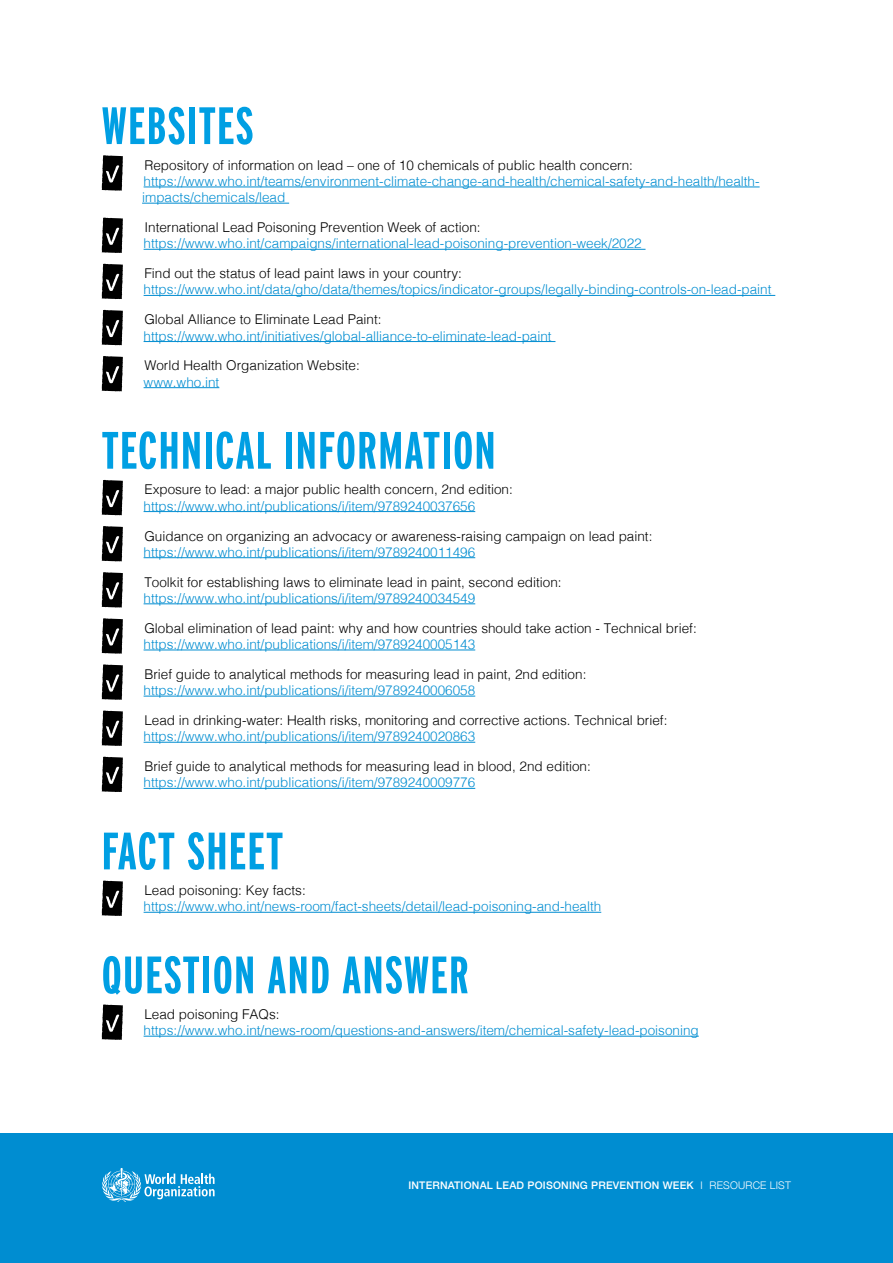
<style>
.page{position:relative;width:893px;height:1263px;background:#fff}
.page>*{position:absolute;margin:0;border:0;box-sizing:border-box;transform-origin:0 0}
.t1{font:700 52.5px "Interstate Compressed";letter-spacing:.02em;color:#009fe3}
.t2{font:300 13.5px/16.2px "Helvetica";color:#008dd1}
.t3{font:300 13.5px "Helvetica";color:#000}
.t4{font:500 10.5px "Helvetica Neue";letter-spacing:.02em;color:#fff}
.s1{font-family:"Helvetica";font-weight:300}
.s2{font-weight:300}
</style>
<div class="page">
<div style="left:0;top:1133px;width:893px;height:130px;background:#008dd1"></div>
<svg style="left:102px;top:1168px;width:113px;height:34px"></svg>
<hr style="left:144px;top:187px;width:616px;height:1px;background:#008dd1">
<hr style="left:142px;top:203px;width:147px;height:1px;background:#008dd1">
<hr style="left:144px;top:249px;width:501px;height:1px;background:#008dd1">
<hr style="left:144px;top:295px;width:631px;height:1px;background:#008dd1">
<hr style="left:144px;top:341px;width:411px;height:1px;background:#008dd1">
<hr style="left:144px;top:387px;width:75px;height:1px;background:#008dd1">
<hr style="left:144px;top:511px;width:331px;height:1px;background:#008dd1">
<hr style="left:144px;top:557px;width:331px;height:1px;background:#008dd1">
<hr style="left:144px;top:603px;width:331px;height:1px;background:#008dd1">
<hr style="left:144px;top:650px;width:331px;height:1px;background:#008dd1">
<hr style="left:144px;top:696px;width:331px;height:1px;background:#008dd1">
<hr style="left:144px;top:742px;width:331px;height:1px;background:#008dd1">
<hr style="left:144px;top:788px;width:331px;height:1px;background:#008dd1">
<hr style="left:144px;top:912px;width:457px;height:1px;background:#008dd1">
<hr style="left:144px;top:1036px;width:555px;height:1px;background:#008dd1">
<svg style="left:102px;top:155px;width:21px;height:36px"></svg>
<svg style="left:102px;top:218px;width:21px;height:35px"></svg>
<svg style="left:102px;top:264px;width:21px;height:35px"></svg>
<svg style="left:102px;top:310px;width:21px;height:35px"></svg>
<svg style="left:102px;top:356px;width:21px;height:35px"></svg>
<svg style="left:102px;top:480px;width:21px;height:35px"></svg>
<svg style="left:102px;top:526px;width:21px;height:35px"></svg>
<svg style="left:102px;top:572px;width:21px;height:35px"></svg>
<svg style="left:102px;top:618px;width:21px;height:36px"></svg>
<svg style="left:102px;top:664px;width:21px;height:36px"></svg>
<svg style="left:102px;top:710px;width:21px;height:36px"></svg>
<svg style="left:102px;top:757px;width:21px;height:35px"></svg>
<svg style="left:102px;top:880px;width:21px;height:36px"></svg>
<svg style="left:102px;top:1004px;width:21px;height:36px"></svg>
<h1 class="t1" style="left:102px;top:97px;width:154px">WEBSITES</h1>
<p class="t3" style="left:144px;top:153px;width:490px">Repository of information on lead – one of 10 chemicals of public health concern:</p>
<p class="t2" style="left:142px;top:172px;width:619px">https://www.who.int/teams/environment-climate-change-and-health/chemical-safety-and-health/health&shy;impacts/chemicals/lead</p>
<p class="t3" style="left:144px;top:216px;width:338px">International Lead Poisoning Prevention Week of action:</p>
<p class="t2" style="left:144px;top:234px;width:500px">https://www.who.int/campaigns/international-lead-poisoning-prevention-week/2022</p>
<p class="t3" style="left:144px;top:262px;width:319px">Find out the status of lead paint laws in your country:</p>
<p class="t2" style="left:144px;top:281px;width:629px">https://www.who.int/data/gho/data/themes/topics/indicator-groups/legally-binding-controls-on-lead-paint</p>
<p class="t3" style="left:144px;top:308px;width:239px">Global Alliance to Eliminate Lead Paint:</p>
<p class="t2" style="left:144px;top:327px;width:410px">https://www.who.int/initiatives/global-alliance-to-eliminate-lead-paint</p>
<p class="t3" style="left:144px;top:354px;width:217px">World Health Organization Website:</p>
<p class="t2" style="left:144px;top:373px;width:77px">www.who.int</p>
<h1 class="t1" style="left:102px;top:421px;width:396px">TECHNICAL INFORMATION</h1>
<p class="t3" style="left:144px;top:478px;width:370px">Exposure to lead: a major public health concern, 2nd edition:</p>
<p class="t2" style="left:144px;top:497px;width:333px">https://www.who.int/publications/i/item/9789240037656</p>
<p class="t3" style="left:144px;top:524px;width:509px">Guidance on organizing an advocacy or awareness-raising campaign on lead paint:</p>
<p class="t2" style="left:144px;top:543px;width:333px">https://www.who.int/publications/i/item/9789240011496</p>
<p class="t3" style="left:144px;top:570px;width:419px">Toolkit for establishing laws to eliminate lead in paint, second edition:</p>
<p class="t2" style="left:144px;top:589px;width:333px">https://www.who.int/publications/i/item/9789240034549</p>
<p class="t3" style="left:144px;top:616px;width:554px">Global elimination of lead paint: why and how countries should take action - Technical brief:</p>
<p class="t2" style="left:144px;top:635px;width:333px">https://www.who.int/publications/i/item/9789240005143</p>
<p class="t3" style="left:144px;top:663px;width:443px">Brief guide to analytical methods for measuring lead in paint, 2nd edition:</p>
<p class="t2" style="left:144px;top:681px;width:333px">https://www.who.int/publications/i/item/9789240006058</p>
<p class="t3" style="left:144px;top:709px;width:524px">Lead in drinking-water: Health risks, monitoring and corrective actions. Technical brief:</p>
<p class="t2" style="left:144px;top:727px;width:333px">https://www.who.int/publications/i/item/9789240020863</p>
<p class="t3" style="left:144px;top:755px;width:448px">Brief guide to analytical methods for measuring lead in blood, 2nd edition:</p>
<p class="t2" style="left:144px;top:773px;width:333px">https://www.who.int/publications/i/item/9789240009776</p>
<h1 class="t1" style="left:102px;top:822px;width:183px">FACT SHEET</h1>
<p class="t3" style="left:144px;top:879px;width:163px">Lead poisoning: Key facts:</p>
<p class="t2" style="left:144px;top:897px;width:459px">https://www.who.int/news-room/fact-sheets/detail/lead-poisoning-and-health</p>
<h1 class="t1" style="left:102px;top:946px;width:369px">QUESTION AND ANSWER</h1>
<p class="t3" style="left:144px;top:1003px;width:137px">Lead poisoning FAQs:</p>
<p class="t2" style="left:144px;top:1021px;width:557px">https://www.who.int/news-room/questions-and-answers/item/chemical-safety-lead-poisoning</p>
<p class="t4" style="left:408px;top:1176px;width:384px">INTERNATIONAL LEAD POISONING PREVENTION WEEK <span class="s1">I</span> <span class="s2">RESOURCE LIST</span></p>
</div>
